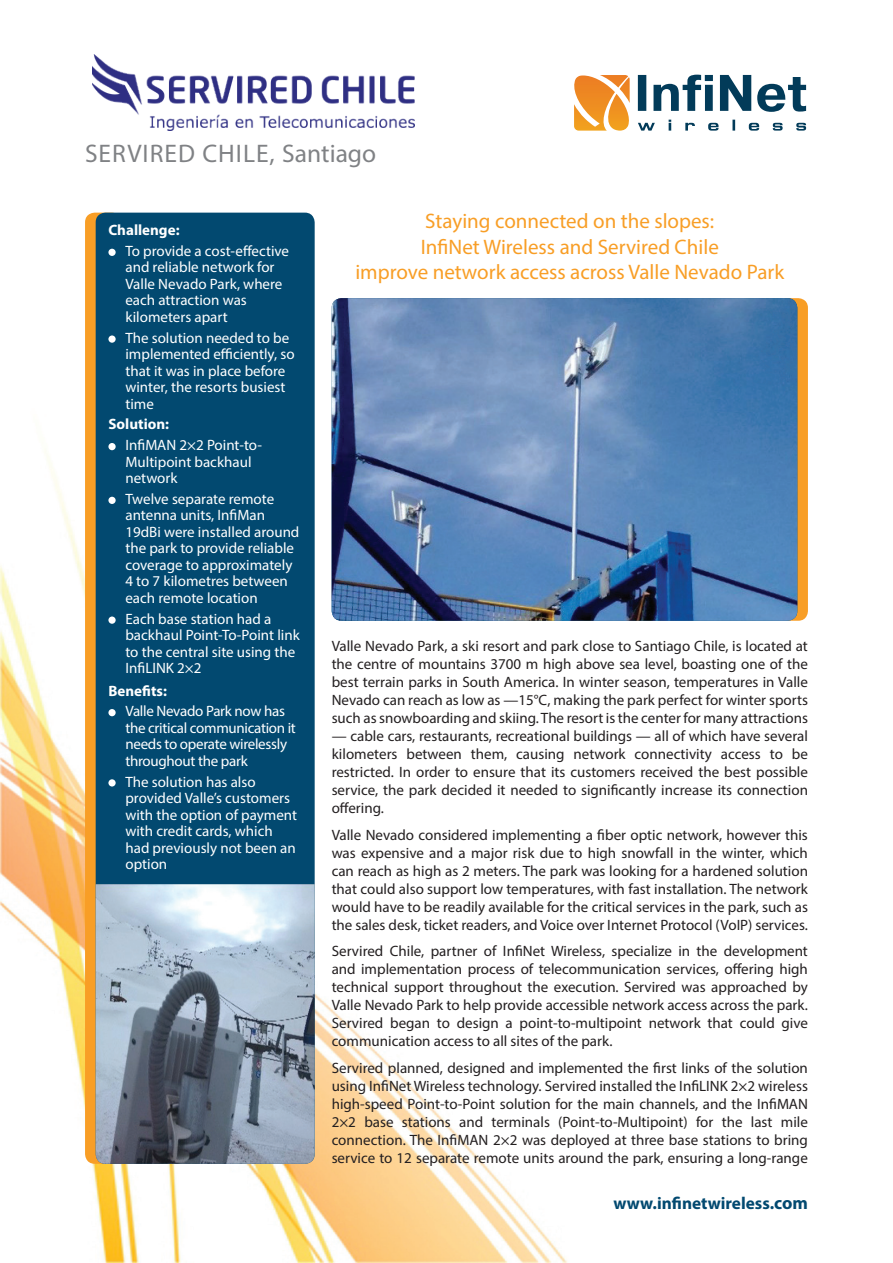
<style>
.page{position:relative;width:893px;height:1263px;background:#fff}
.page>*{position:absolute;margin:0;border:0;box-sizing:border-box;transform-origin:0 0}
.t1{font:25.5px "Myriad Pro";letter-spacing:.04em;color:#808285}
.t2{font:21px/25.2px "Myriad Pro";color:#f89e26;text-align:center}
.t3{font:700 17.25px "Myriad Pro";color:#024970}
.t4{font:15px/18px "Myriad Pro";color:#231f20;text-align:justify}
.t5{font:15px/16.5px "Myriad Pro";color:#fff}
.t6{font:15px/16.5px "Myriad Pro";letter-spacing:-.02em;color:#fff}
.t7{font:700 15px "Myriad Pro";color:#fff}
.s1{font-size:18px}
</style>
<div class="page">
<img style="left:0;top:74px;width:808px;height:1189px">
<svg style="left:571px;top:75px;width:60px;height:56px"></svg>
<svg style="left:638px;top:75px;width:168px;height:37px"></svg>
<svg style="left:638px;top:120px;width:168px;height:11px"></svg>
<div style="left:85px;top:213px;width:36px;height:951px;background:#f89e26;border-radius:10px"></div>
<div style="left:96px;top:213px;width:219px;height:951px;background:#024970;border-radius:10px"></div>
<img style="left:96px;top:884px;width:219px;height:280px">
<div style="left:778px;top:298px;width:30px;height:323px;background:#f89e26;border-radius:10px"></div>
<img style="left:332px;top:298px;width:465px;height:323px">
<div style="left:108px;top:249px;width:8px;height:7px;background:#fff;border-radius:50%"></div>
<div style="left:108px;top:335px;width:8px;height:8px;background:#fff;border-radius:50%"></div>
<div style="left:108px;top:443px;width:8px;height:7px;background:#fff;border-radius:50%"></div>
<div style="left:108px;top:497px;width:8px;height:7px;background:#fff;border-radius:50%"></div>
<div style="left:108px;top:616px;width:8px;height:8px;background:#fff;border-radius:50%"></div>
<div style="left:108px;top:709px;width:8px;height:7px;background:#fff;border-radius:50%"></div>
<div style="left:108px;top:779px;width:8px;height:7px;background:#fff;border-radius:50%"></div>
<img style="left:92px;top:54px;width:323px;height:77px">
<h1 class="t1" style="left:85px;top:137px;width:293px">SERVIRED CHILE, Santiago</h1>
<p class="t7" style="left:108px;top:220px;width:73px">Challenge:</p>
<p class="t5" style="left:125px;top:242px;width:165px">To provide a cost-effective and reliable network for<br>Valle Nevado Park, where each attraction was kilometers apart</p>
<p class="t5" style="left:125px;top:329px;width:171px">The solution needed to be implemented efficiently, so that it was in place before winter, the resorts busiest time</p>
<p class="t7" style="left:108px;top:415px;width:62px">Solution:</p>
<p class="t5" style="left:125px;top:437px;width:138px">InfiMAN 2×2 Point-to-<br>Multipoint backhaul network</p>
<p class="t5" style="left:125px;top:490px;width:175px">Twelve separate remote antenna units, InfiMan<br>19dBi were installed around the park to provide reliable coverage to approximately<br>4 to 7 kilometres between each remote location</p>
<p class="t5" style="left:125px;top:610px;width:176px">Each base station had a backhaul Point-To-Point link to the central site using the<br>InfiLINK 2×2</p>
<p class="t7" style="left:108px;top:681px;width:60px">Benefits:</p>
<p class="t6" style="left:125px;top:703px;width:172px">Valle Nevado Park now has the critical communication it needs to operate wirelessly throughout the park</p>
<p class="t5" style="left:125px;top:773px;width:173px">The solution has also provided Valle’s customers with the option of payment with credit cards, which had previously not been an option</p>
<h2 class="t2" style="left:355px;top:208px;width:430px">Staying connected on the slopes:<br>InfiNet Wireless and Servired Chile<br>improve network access across Valle Nevado Park</h2>
<p class="t4" style="left:332px;top:637px;width:478px">Valle Nevado Park, a ski resort and park close to Santiago Chile, is located at the centre of mountains 3700 m high above sea level, boasting one of the best terrain parks in South America. In winter season, temperatures in Valle Nevado can reach as low as —15°C, making the park perfect for winter sports such as snowboarding and skiing. The resort is the center for many attractions</p>
<p class="t4" style="left:332px;top:727px;width:478px">— cable cars, restaurants, recreational buildings — all of which have several kilometers between them, causing network connectivity access to be restricted. In order to ensure that its customers received the best possible service, the park decided it needed to significantly increase its connection offering.</p>
<p class="t4" style="left:332px;top:825px;width:478px">Valle Nevado considered implementing a fiber optic network, however this was expensive and a major risk due to high snowfall in the winter, which can reach as high as 2 meters. The park was looking for a hardened solution that could also support low temperatures, with fast installation. The network would have to be readily available for the critical services in the park, such as the sales desk, ticket readers, and Voice over Internet Protocol (VoIP) services.</p>
<p class="t4" style="left:332px;top:942px;width:478px">Servired Chile, partner of InfiNet Wireless, specialize in the development and implementation process of telecommunication services, offering high technical support throughout the execution. Servired was approached by Valle Nevado Park to help provide accessible network access across the park.<br>Servired began to design a point-to-multipoint network that could give communication access to all sites of the park.</p>
<p class="t4" style="left:332px;top:1058px;width:478px">Servired planned, designed and implemented the first links of the solution using InfiNet Wireless technology. Servired installed the InfiLINK 2×2 wireless high-speed Point-to-Point solution for the main channels, and the InfiMAN 2×2 base stations and terminals (Point-to-Multipoint) for the last mile connection. The InfiMAN 2×2 was deployed at three base stations to bring service to 12 separate remote units around the park, ensuring a long-range</p>
<p class="t3" style="left:613px;top:1192px;width:196px">www.infinetwireless.<span class="s1">com</span></p>
</div>
